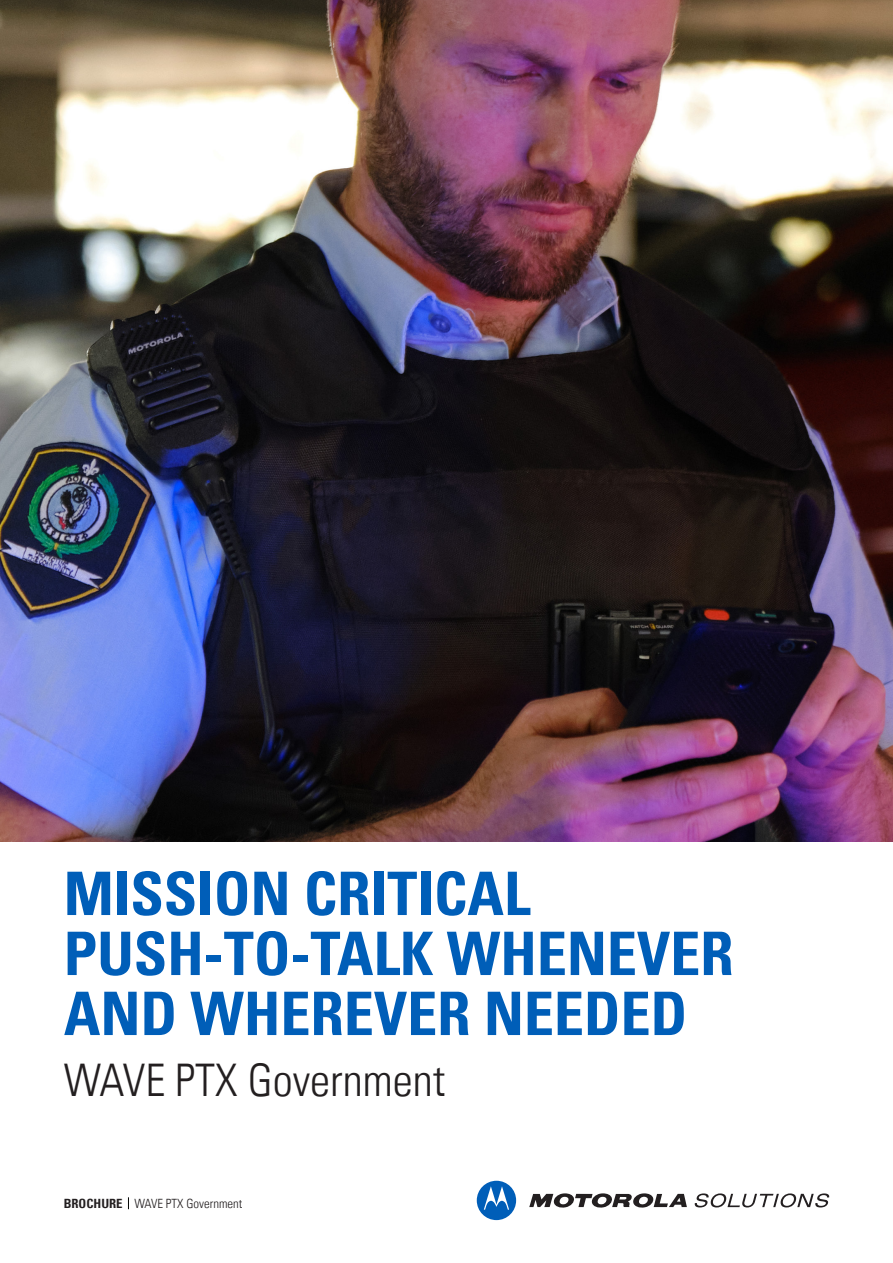
<style>
.page{position:relative;width:893px;height:1263px;background:#fff}
.page>*{position:absolute;margin:0;border:0;box-sizing:border-box;transform-origin:0 0}
.t1{font:700 condensed 60px/60px "Univers LT";color:#005eb8}
.t2{font:300 condensed 45px "Univers LT";color:#231f20}
.t3{font:300 condensed 12.75px "Univers LT";color:#231f20}
.s1{font-weight:700}
</style>
<div class="page">
<svg style="left:529px;top:1193px;width:158px;height:15px"></svg>
<svg style="left:477px;top:1181px;width:39px;height:39px"></svg>
<svg style="left:695px;top:1193px;width:134px;height:14px"></svg>
<svg style="left:128px;top:1197px;width:1px;height:12px"></svg>
<img style="left:0;top:0;width:893px;height:842px">
<p class="t1" style="left:64px;top:863px;width:671px">MISSION CRITICAL<br>PUSH-TO-TALK WHENEVER<br>AND WHEREVER NEEDED</p>
<p class="t2" style="left:64px;top:1053px;width:383px">WAVE PTX Government</p>
<p class="t3" style="left:64px;top:1195px;width:180px"><span class="s1">BROCHURE</span> WAVE PTX Government</p>
</div>
